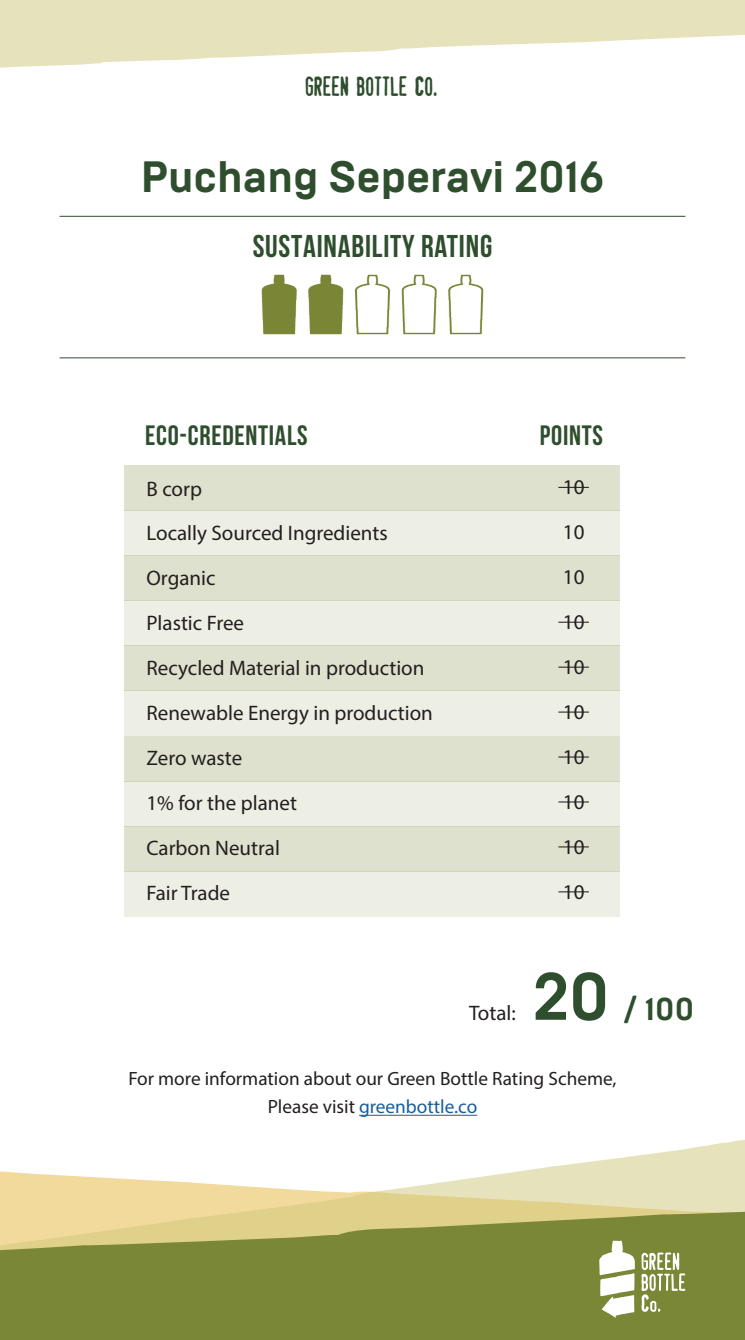
<style>
.page{position:relative;width:745px;height:1340px;background:#fff}
.page>*{position:absolute;margin:0;border:0;box-sizing:border-box;transform-origin:0 0}
.t1{font:700 66.5px "Brutal Type";color:#2e4e2d}
.t2{font:700 43.75px "Brutal Type";letter-spacing:-.01em;color:#2e4e2d}
.t3{font:700 31.5px "Bebas Neue";letter-spacing:.025em;color:#2e4e2d}
.t4{font:700 31.5px "Brutal Type";color:#2e4e2d}
.t5{font:700 28px "Bebas Neue";letter-spacing:.025em;color:#2e4e2d}
.t6{font:26.25px "Stamp";letter-spacing:.025em;color:#2e4e2d}
.t7{font:21px/45px "Myriad Pro";color:#231f20}
.t8{font:19.25px/28px "Myriad Pro";color:#231f20;text-align:center}
.s1{color:#175d9e}
</style>
<div class="page">
<svg style="left:0;top:1140px;width:744px;height:58px"></svg>
<svg style="left:0;top:1198px;width:744px;height:141px;background:#959a4d"></svg>
<svg style="left:0;top:0;width:744px;height:68px;fill:#e6e2bb"></svg>
<svg style="left:598px;top:1240px;width:36px;height:77px"></svg>
<svg style="left:641px;top:1252px;width:44px;height:59px"></svg>
<hr style="left:60px;top:357px;width:625px;height:1px;background:#2e4e2d">
<hr style="left:60px;top:216px;width:625px;height:1px;background:#2e4e2d">
<hr style="left:359px;top:1114px;width:118px;height:1px;background:#175d9e">
<div style="left:125px;top:466px;width:494px;height:45px;background:#dee1cd"></div>
<div style="left:125px;top:646px;width:494px;height:45px;background:#dee1cd"></div>
<div style="left:125px;top:826px;width:494px;height:45px;background:#dee1cd"></div>
<div style="left:125px;top:556px;width:494px;height:45px;background:#dee1cd"></div>
<div style="left:125px;top:736px;width:494px;height:45px;background:#dee1cd"></div>
<div style="left:125px;top:511px;width:494px;height:45px;background:#edefe4"></div>
<div style="left:125px;top:691px;width:494px;height:45px;background:#edefe4"></div>
<div style="left:125px;top:871px;width:494px;height:45px;background:#edefe4"></div>
<div style="left:125px;top:601px;width:494px;height:45px;background:#edefe4"></div>
<div style="left:125px;top:781px;width:494px;height:45px;background:#edefe4"></div>
<img style="left:235px;top:274px;width:274px;height:84px">
<hr style="left:558px;top:487px;width:30px;height:1px;background:#231f20">
<hr style="left:558px;top:621px;width:30px;height:1px;background:#231f20">
<hr style="left:558px;top:666px;width:30px;height:1px;background:#231f20">
<hr style="left:558px;top:711px;width:30px;height:1px;background:#231f20">
<hr style="left:558px;top:756px;width:30px;height:1px;background:#231f20">
<hr style="left:558px;top:801px;width:30px;height:1px;background:#231f20">
<hr style="left:558px;top:846px;width:30px;height:1px;background:#231f20">
<hr style="left:558px;top:891px;width:30px;height:1px;background:#231f20">
<p class="t6" style="left:305px;top:71px;width:133px">GREEN BOTTLE Co.</p>
<p class="t2" style="left:140px;top:150px;width:465px">Puchang Seperavi 2016</p>
<p class="t3" style="left:252px;top:229px;width:241px">SUSTAINABILITY Rating</p>
<h3 class="t5" style="left:145px;top:420px;width:164px">ECO-CREDENTIALS</h3>
<h3 class="t5" style="left:539px;top:420px;width:64px">POINTS</h3>
<p class="t7" style="left:146px;top:465px;width:288px">B corp<br>Locally Sourced Ingredients<br>Organic<br>Plastic Free<br>Recycled Material in production<br>Renewable Energy in production<br>Zero waste<br>1% for the planet<br>Carbon Neutral<br>Fair Trade</p>
<p class="t7" style="left:562px;top:464px;width:23px">10</p>
<p class="t7" style="left:562px;top:509px;width:23px">10</p>
<p class="t7" style="left:562px;top:554px;width:23px">10</p>
<p class="t7" style="left:562px;top:599px;width:23px">10</p>
<p class="t7" style="left:562px;top:644px;width:23px">10</p>
<p class="t7" style="left:562px;top:689px;width:23px">10</p>
<p class="t7" style="left:562px;top:734px;width:23px">10</p>
<p class="t7" style="left:562px;top:779px;width:23px">10</p>
<p class="t7" style="left:562px;top:824px;width:23px">10</p>
<p class="t7" style="left:562px;top:869px;width:23px">10</p>
<p class="t1" style="left:532px;top:956px;width:78px">20</p>
<p class="t7" style="left:468px;top:989px;width:48px">Total:</p>
<h3 class="t4" style="left:622px;top:989px;width:72px">/ 100</h3>
<p class="t8" style="left:128px;top:1064px;width:489px">For more information about our Green Bottle Rating Scheme,<br>Please visit <span class="s1">greenbottle.co</span></p>
</div>
